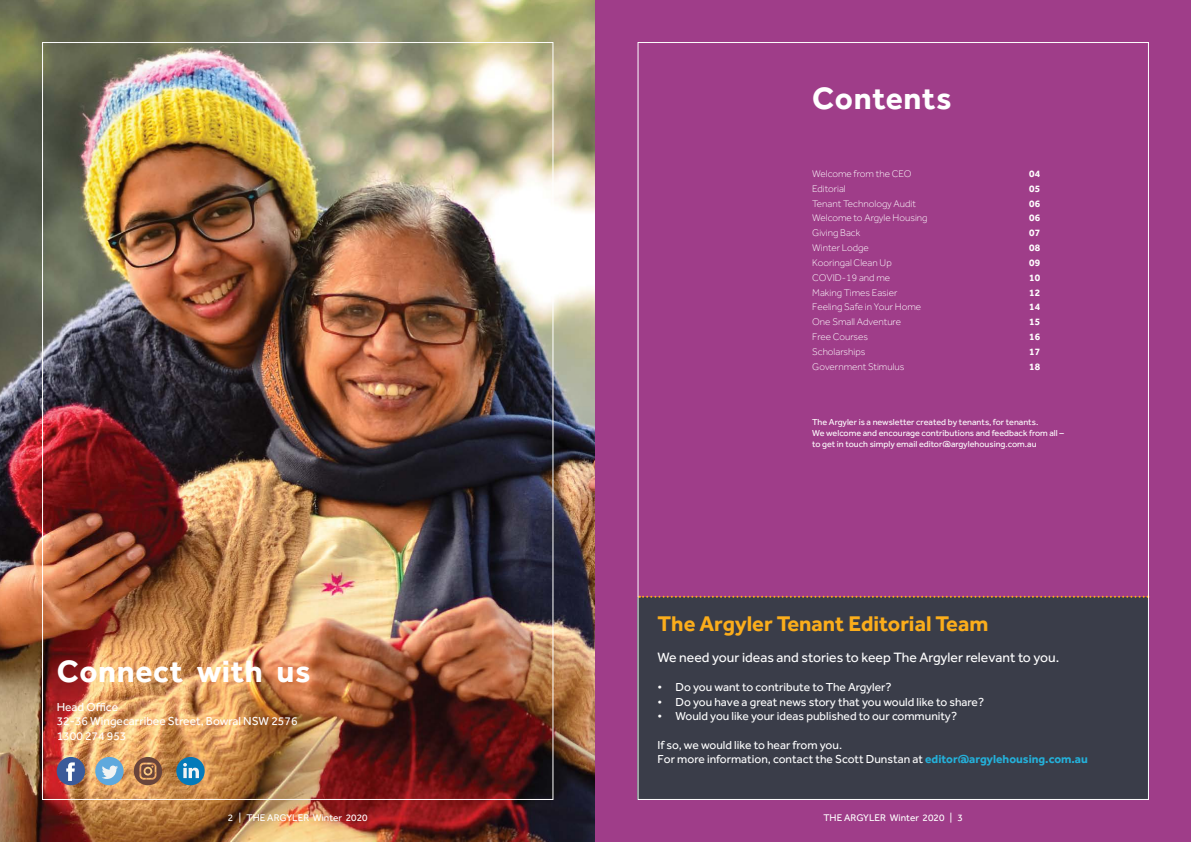
<style>
.page{position:relative;width:1191px;height:842px;background:#fff}
.page>*{position:absolute;margin:0;border:0;box-sizing:border-box;transform-origin:0 0}
.t1{font:700 32px "Effra";letter-spacing:.02em;color:#fff}
.t2{font:700 22px "Effra";color:#fbad1b}
.t3{font:14px "Effra";color:#fff}
.t4{font:12px/14.4px "Effra";color:#fff}
.t5{font:300 10px "Effra";color:#fff}
.t6{font:10px "Effra";color:#fff}
.t7{font:700 10px "Effra";color:#fff}
.t8{font:9px/10.8px "Effra";color:#fff}
.s1{font-weight:700;color:#24b1da}
</style>
<div class="page">
<img style="left:0;top:0;width:595px;height:842px">
<div style="left:595px;top:0;width:596px;height:842px;background:#9f3d89"></div>
<div style="left:637px;top:597px;width:511px;height:202px;background:#3a3d49"></div>
<svg style="left:639px;top:596px;width:506px;height:2px"></svg>
<div style="left:57px;top:757px;width:28px;height:28px;background:#3b5a99;border-radius:50%"></div>
<svg style="left:66px;top:762px;width:9px;height:19px"></svg>
<div style="left:95px;top:757px;width:29px;height:28px;background:#5fa9dd;border-radius:50%"></div>
<svg style="left:102px;top:765px;width:16px;height:14px"></svg>
<svg style="left:134px;top:757px;width:28px;height:28px"></svg>
<div style="left:176px;top:757px;width:29px;height:28px;background:#047ab9;border-radius:50%"></div>
<svg style="left:183px;top:763px;width:16px;height:15px"></svg>
<h1 class="t1" style="left:812px;top:79px;width:141px">Contents</h1>
<p class="t5" style="left:812px;top:168px;width:101px">Welcome from the CEO</p>
<p class="t7" style="left:1029px;top:167px;width:12px">04</p>
<p class="t5" style="left:812px;top:183px;width:35px">Editorial</p>
<p class="t7" style="left:1029px;top:182px;width:12px">05</p>
<p class="t5" style="left:812px;top:198px;width:105px">Tenant Technology Audit</p>
<p class="t7" style="left:1029px;top:197px;width:12px">06</p>
<p class="t5" style="left:812px;top:212px;width:117px">Welcome to Argyle Housing</p>
<p class="t7" style="left:1029px;top:212px;width:12px">06</p>
<p class="t5" style="left:812px;top:227px;width:50px">Giving Back</p>
<p class="t7" style="left:1029px;top:227px;width:12px">07</p>
<p class="t5" style="left:812px;top:242px;width:58px">Winter Lodge</p>
<p class="t7" style="left:1029px;top:242px;width:12px">08</p>
<p class="t5" style="left:812px;top:257px;width:81px">Kooringal Clean Up</p>
<p class="t7" style="left:1029px;top:256px;width:12px">09</p>
<p class="t5" style="left:812px;top:272px;width:80px">COVID-19 and me</p>
<p class="t7" style="left:1029px;top:271px;width:12px">10</p>
<p class="t5" style="left:812px;top:287px;width:87px">Making Times Easier</p>
<p class="t7" style="left:1029px;top:286px;width:12px">12</p>
<p class="t5" style="left:812px;top:301px;width:111px">Feeling Safe in Your Home</p>
<p class="t7" style="left:1029px;top:301px;width:12px">14</p>
<p class="t5" style="left:812px;top:316px;width:90px">One Small Adventure</p>
<p class="t7" style="left:1029px;top:316px;width:12px">15</p>
<p class="t5" style="left:812px;top:331px;width:57px">Free Courses</p>
<p class="t7" style="left:1029px;top:331px;width:12px">16</p>
<p class="t5" style="left:812px;top:346px;width:55px">Scholarships</p>
<p class="t7" style="left:1029px;top:345px;width:12px">17</p>
<p class="t5" style="left:812px;top:361px;width:94px">Government Stimulus</p>
<p class="t7" style="left:1029px;top:360px;width:12px">18</p>
<h1 class="t1" style="left:57px;top:652px;width:255px">Connect with us</h1>
<p class="t4" style="left:57px;top:699px;width:242px">Head Office<br>32-36 Wingecarribee Street, Bowral NSW 2576<br>1300 274 953</p>
<p class="t8" style="left:812px;top:417px;width:253px">The Argyler is a newsletter created by tenants, for tenants.<br>We welcome and encourage contributions and feedback from all – to get in touch simply email editor@argylehousing.com.au</p>
<h2 class="t2" style="left:657px;top:610px;width:332px">The Argyler Tenant Editorial Team</h2>
<p class="t3" style="left:657px;top:650px;width:403px">We need your ideas and stories to keep The Argyler relevant to you.</p>
<p class="t4" style="left:657px;top:680px;width:236px">• Do you want to contribute to The Argyler?</p>
<p class="t4" style="left:657px;top:694px;width:328px">• Do you have a great news story that you would like to share?</p>
<p class="t4" style="left:657px;top:709px;width:301px">• Would you like your ideas published to our community?</p>
<p class="t4" style="left:657px;top:737px;width:432px">If so, we would like to hear from you.<br>For more information, contact the Scott Dunstan at <span class="s1">editor@argylehousing.com.au</span></p>
<p class="t6" style="left:228px;top:812px;width:141px">2 | THE ARGYLER Winter 2020</p>
<p class="t6" style="left:823px;top:812px;width:141px">THE ARGYLER Winter 2020 | 3</p>
</div>
